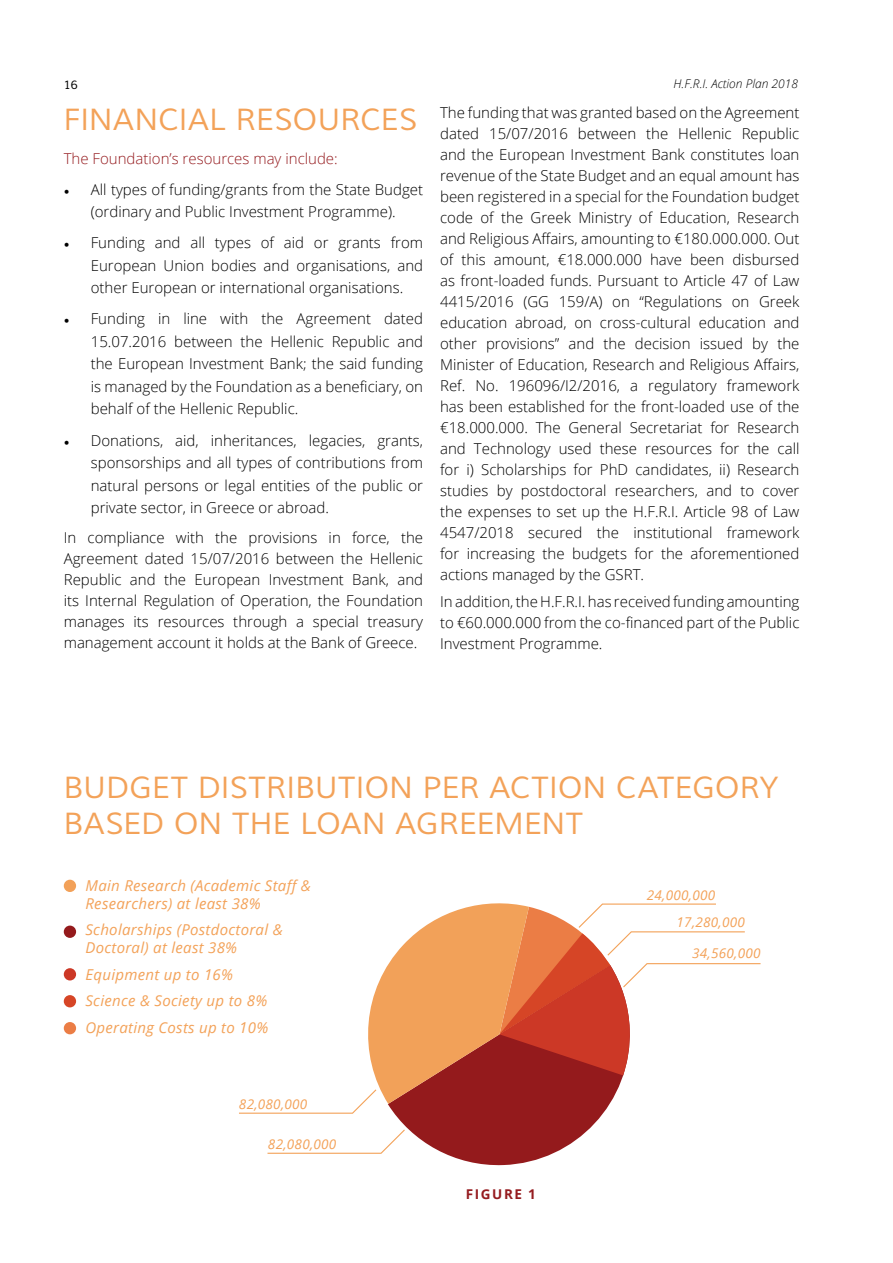
<style>
.page{position:relative;width:893px;height:1263px;background:#fff}
.page>*{position:absolute;margin:0;border:0;box-sizing:border-box;transform-origin:0 0}
.t1{font:30px/36px "Aka Acid GR Muli";letter-spacing:.01em;color:#f3a259}
.t2{font:300 15px/21px "Open Sans";color:#000;text-align:justify}
.t3{font:italic 15px/18px "Open Sans";letter-spacing:.02em;color:#f3a259}
.t4{font:300 15px "Open Sans";color:#951b1f}
.t5{font:italic 13.5px/27.2px "Open Sans";letter-spacing:.02em;color:#f3a259}
.t6{font:700 13.5px "Open Sans";letter-spacing:.12em;color:#951b1f}
.t7{font:italic 300 12px "Open Sans";color:#000}
.t8{font:12px "Aka Acid GR Muli";color:#000}
.s1{font-family:"Minion Pro";font-weight:400}
</style>
<div class="page">
<div style="left:64px;top:880px;width:12px;height:12px;background:#f2a159;border-radius:50%"></div>
<div style="left:64px;top:925px;width:12px;height:13px;background:#941a1c;border-radius:50%"></div>
<div style="left:64px;top:968px;width:12px;height:12px;background:#cc3826;border-radius:50%"></div>
<div style="left:64px;top:995px;width:12px;height:12px;background:#d64526;border-radius:50%"></div>
<div style="left:64px;top:1022px;width:12px;height:12px;background:#eb7d45;border-radius:50%"></div>
<svg style="left:446px;top:1154px;width:106px;height:12px"></svg>
<svg style="left:239px;top:903px;width:522px;height:251px"></svg>
<p class="t8" style="left:64px;top:77px;width:15px">16</p>
<p class="t7" style="left:673px;top:76px;width:126px">H.F.R.I. Action Plan 2018</p>
<h1 class="t1" style="left:64px;top:102px;width:355px">FINANCIAL RESOURCES</h1>
<p class="t4" style="left:64px;top:148px;width:275px">The Foundation’s resources may include:</p>
<p class="t2" style="left:64px;top:178px;width:361px;line-height:22.5px;text-align:center"><span class="s1">•</span> All types of funding/grants from the State Budget (ordinary and Public Investment Programme).</p>
<p class="t2" style="left:91px;top:231px;width:334px;line-height:22.5px;text-indent:-27px"><span class="s1">•</span> Funding and all types of aid or grants from European Union bodies and organisations, and other European or international organisations.</p>
<p class="t2" style="left:91px;top:307px;width:334px;line-height:22.5px;text-indent:-27px"><span class="s1">•</span> Funding in line with the Agreement dated 15.07.2016 between the Hellenic Republic and the European Investment Bank; the said funding is managed by the Foundation as a beneficiary, on behalf of the Hellenic Republic.</p>
<p class="t2" style="left:91px;top:428px;width:334px;line-height:22.5px;text-indent:-27px"><span class="s1">•</span> Donations, aid, inheritances, legacies, grants, sponsorships and all types of contributions from natural persons or legal entities of the public or private sector, in Greece or abroad.</p>
<p class="t2" style="left:64px;top:526px;width:361px">In compliance with the provisions in force, the Agreement dated 15/07/2016 between the Hellenic Republic and the European Investment Bank, and its Internal Regulation of Operation, the Foundation manages its resources through a special treasury management account it holds at the Bank of Greece.</p>
<p class="t2" style="left:440px;top:102px;width:361px">The funding that was granted based on the Agreement dated 15/07/2016 between the Hellenic Republic and the European Investment Bank constitutes loan revenue of the State Budget and an equal amount has been registered in a special for the Foundation budget code of the Greek Ministry of Education, Research and Religious Affairs, amounting to €180.000.000. Out of this amount, €18.000.000 have been disbursed as front-loaded funds. Pursuant to Article 47 of Law 4415/2016 (GG 159/A) on “Regulations on Greek education abroad, on cross-cultural education and other provisions” and the decision issued by the Minister of Education, Research and Religious Affairs, Ref. No. 196096/I2/2016, a regulatory framework has been established for the front-loaded use of the €18.000.000. The General Secretariat for Research and Technology used these resources for the call for i) Scholarships for PhD candidates, ii) Research studies by postdoctoral researchers, and to cover the expenses to set up the H.F.R.I. Article 98 of Law 4547/2018 secured the institutional framework for increasing the budgets for the aforementioned actions managed by the GSRT.</p>
<p class="t2" style="left:440px;top:591px;width:361px">In addition, the H.F.R.I. has received funding amounting to €60.000.000 from the co-financed part of the Public Investment Programme.</p>
<h1 class="t1" style="left:64px;top:769px;width:716px">BUDGET DISTRIBUTION PER ACTION CATEGORY<br>BASED ON THE LOAN AGREEMENT</h1>
<p class="t3" style="left:85px;top:876px;width:227px">Main Research (Academic Staff &amp;<br>Researchers) at least 38%</p>
<p class="t3" style="left:85px;top:920px;width:199px">Scholarships (Postdoctoral &amp;<br>Doctoral) at least 38%</p>
<p class="t3" style="left:85px;top:960px;width:184px;line-height:26.5px">Equipment up to 16%<br>Science &amp; Society up to 8%<br>Operating Costs up to 10%</p>
<p class="t5" style="left:239px;top:1090px;width:70px">82,080,000</p>
<p class="t5" style="left:268px;top:1130px;width:70px">82,080,000</p>
<p class="t6" style="left:466px;top:1184px;width:72px">FIGURE 1</p>
<p class="t5" style="left:677px;top:881px;width:70px;text-indent:-30px">24,000,000<br>17,280,000</p>
<p class="t5" style="left:692px;top:939px;width:70px">34,560,000</p>
</div>
